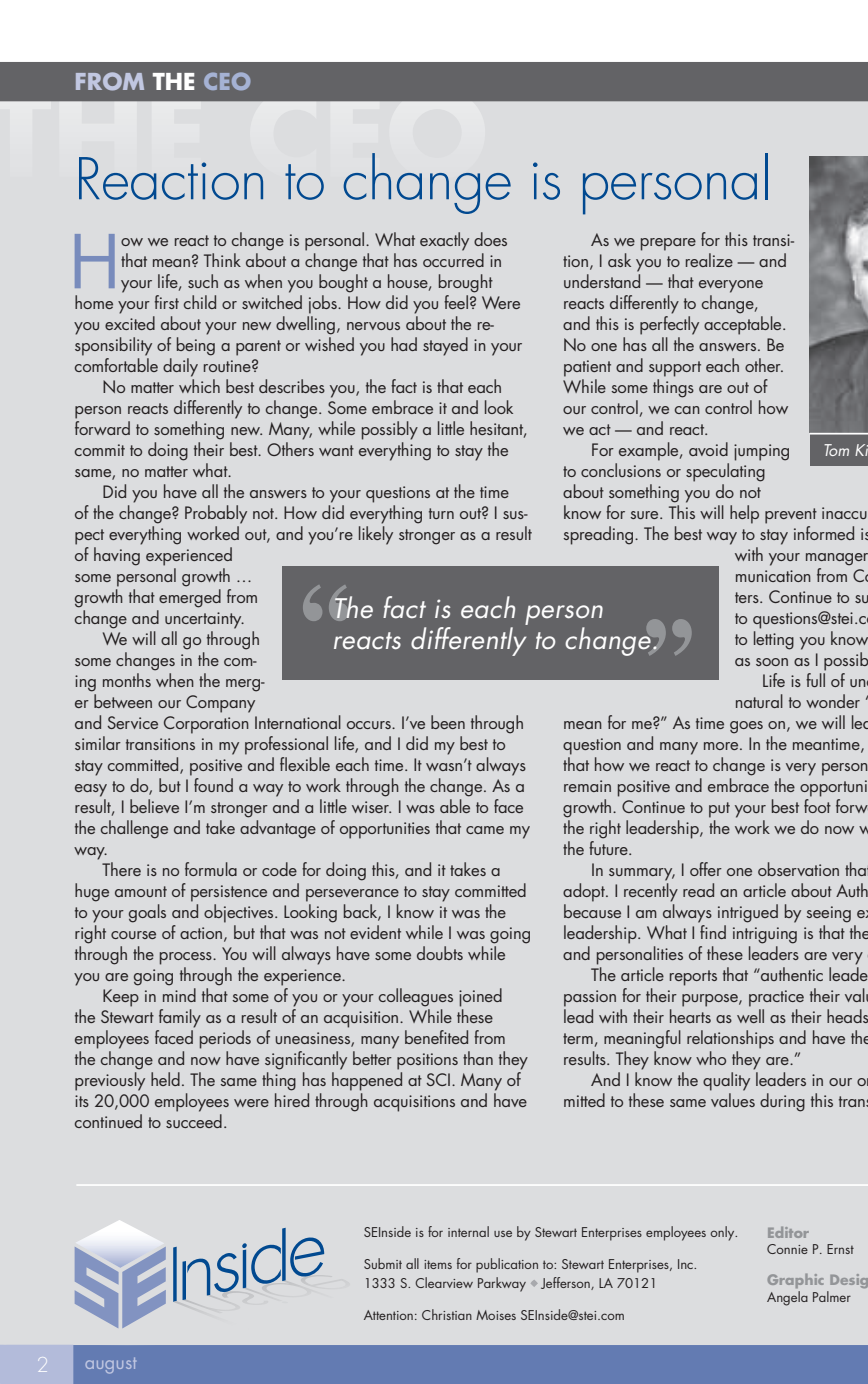
<style>
.page{position:relative;width:868px;height:1384px;background:#fff}
.page>*{position:absolute;margin:0;border:0;box-sizing:border-box;transform-origin:0 0}
.t1{font:700 110.42px "Century Schoolbook";color:#939598;scale:.92 1}
.t2{font:72.27px "Futura";color:#788bbc}
.t3{font:300 56px "Futura";letter-spacing:-.01em;color:#014990}
.t4{font:italic 26.25px/31.5px "Futura";letter-spacing:.015em;color:#fff}
.t5{font:700 22.75px "Futura";color:#c1c7e1}
.t6{font:300 20.12px "Futura";color:#fff}
.t7{font:18.38px "Futura";color:#c1c7e1}
.t8{font:16.62px/21px "Futura";letter-spacing:-.01em;color:#231f20}
.t9{font:italic 15.75px "Futura";color:#fff}
.t10{font:700 14px "Futura";color:#939598}
.t11{font:13.12px/19.2px "Futura";color:#231f20}
.s1{color:#fff}
.s2{color:#a5b2d4}
.s3{color:#a8a9ad}
</style>
<div class="page">
<div style="left:0;top:97px;width:867px;height:1265px;background:#dcdddf"></div>
<img style="left:249px;top:1303px;width:17px;height:2px">
<img style="left:324px;top:1280px;width:10px;height:9px">
<img style="left:177px;top:1303px;width:72px;height:13px">
<svg style="left:173px;top:1228px;width:151px;height:75px"></svg>
<svg style="left:75px;top:1220px;width:91px;height:108px"></svg>
<svg style="left:530px;top:1279px;width:8px;height:8px"></svg>
<div style="left:0;top:62px;width:867px;height:39px;background:#636366"></div>
<img style="left:809px;top:156px;width:58px;height:277px">
<div style="left:809px;top:434px;width:58px;height:32px;background:#636366"></div>
<hr style="left:809px;top:433px;width:58px;height:2px;background:#fff">
<hr style="left:76px;top:1184px;width:791px;height:2px;background:#fff">
<div style="left:282px;top:567px;width:436px;height:113px;background:#636366"></div>
<svg style="left:0;top:1345px;width:868px;height:39px"></svg>
<h3 class="t5" style="left:75px;top:66px;width:178px">FROM <span class="s1">THE</span> <span class="s2">CEO</span></h3>
<h3 class="t3" style="left:74px;top:143px;width:698px">Reaction to change is personal</h3>
<h2 class="t2" style="left:69px;top:212px;width:53px">H</h2>
<p class="t8" style="left:121px;top:229px;width:388px">ow we react to change is personal. What exactly does</p>
<p class="t8" style="left:563px;top:229px;width:232px;text-indent:28px">As we prepare for this transi&shy;tion, I ask you to realize — and understand — that everyone reacts differently to change,<br>and this is perfectly acceptable.<br>No one has all the answers. Be patient and support each other.<br>While some things are out of our control, we can control how we act — and react.</p>
<p class="t8" style="left:591px;top:439px;width:201px">For example, avoid jumping</p>
<p class="t8" style="left:563px;top:460px;width:204px">to conclusions or speculating</p>
<p class="t8" style="left:563px;top:481px;width:199px">about something you do not</p>
<p class="t8" style="left:563px;top:502px;width:306px">know for sure. This will help prevent inaccu</p>
<p class="t8" style="left:563px;top:523px;width:309px">spreading. The best way to stay informed is</p>
<p class="t8" style="left:734px;top:544px;width:135px">with your manager</p>
<p class="t8" style="left:734px;top:565px;width:132px">munication from C</p>
<p class="t8" style="left:734px;top:586px;width:136px">ters. Continue to su</p>
<p class="t8" style="left:734px;top:607px;width:133px">to questions@stei.c</p>
<p class="t8" style="left:734px;top:628px;width:135px">to letting you know</p>
<p class="t8" style="left:734px;top:649px;width:136px">as soon as I possib</p>
<p class="t8" style="left:762px;top:670px;width:106px">Life is full of un</p>
<p class="t8" style="left:734px;top:691px;width:127px">natural to wonder</p>
<p class="t8" style="left:563px;top:712px;width:310px">mean for me?” As time goes on, we will lea</p>
<p class="t8" style="left:563px;top:733px;width:303px">question and many more. In the meantime,</p>
<p class="t8" style="left:563px;top:754px;width:307px">that how we react to change is very person</p>
<p class="t8" style="left:563px;top:775px;width:306px">remain positive and embrace the opportuni</p>
<p class="t8" style="left:563px;top:796px;width:306px">growth. Continue to put your best foot forw</p>
<p class="t8" style="left:563px;top:817px;width:310px">the right leadership, the work we do now w</p>
<p class="t8" style="left:563px;top:838px;width:71px">the future.</p>
<p class="t8" style="left:591px;top:859px;width:277px">In summary, I offer one observation tha</p>
<p class="t8" style="left:563px;top:880px;width:307px">adopt. I recently read an article about Auth</p>
<p class="t8" style="left:563px;top:901px;width:304px">because I am always intrigued by seeing e</p>
<p class="t8" style="left:563px;top:922px;width:308px">leadership. What I find intriguing is that the</p>
<p class="t8" style="left:563px;top:943px;width:301px">and personalities of these leaders are very</p>
<p class="t8" style="left:591px;top:964px;width:278px">The article reports that “authentic leade</p>
<p class="t8" style="left:563px;top:985px;width:304px">passion for their purpose, practice their val</p>
<p class="t8" style="left:563px;top:1006px;width:307px">lead with their hearts as well as their heads</p>
<p class="t8" style="left:563px;top:1027px;width:310px">term, meaningful relationships and have the</p>
<p class="t8" style="left:563px;top:1048px;width:240px">results. They know who they are.”</p>
<p class="t8" style="left:591px;top:1069px;width:276px">And I know the quality leaders in our o</p>
<p class="t8" style="left:563px;top:1090px;width:304px">mitted to these same values during this tran</p>
<p class="t8" style="left:121px;top:250px;width:382px">that mean? Think about a change that has occurred in</p>
<p class="t8" style="left:121px;top:271px;width:372px">your life, such as when you bought a house, brought</p>
<p class="t8" style="left:75px;top:292px;width:447px">home your first child or switched jobs. How did you feel? Were</p>
<p class="t8" style="left:75px;top:313px;width:421px">you excited about your new dwelling, nervous about the re-</p>
<p class="t8" style="left:75px;top:334px;width:449px">sponsibility of being a parent or wished you had stayed in your</p>
<p class="t8" style="left:75px;top:355px;width:186px">comfortable daily routine?</p>
<p class="t8" style="left:103px;top:376px;width:401px">No matter which best describes you, the fact is that each</p>
<p class="t8" style="left:75px;top:397px;width:440px">person reacts differently to change. Some embrace it and look</p>
<p class="t8" style="left:75px;top:418px;width:455px">forward to something new. Many, while possibly a little hesitant,</p>
<p class="t8" style="left:75px;top:439px;width:435px">commit to doing their best. Others want everything to stay the</p>
<p class="t8" style="left:75px;top:460px;width:159px">same, no matter what.</p>
<p class="t8" style="left:103px;top:481px;width:408px">Did you have all the answers to your questions at the time</p>
<p class="t8" style="left:75px;top:502px;width:454px">of the change? Probably not. How did everything turn out? I sus-</p>
<p class="t8" style="left:75px;top:523px;width:458px">pect everything worked out, and you’re likely stronger as a result</p>
<p class="t8" style="left:75px;top:544px;width:160px">of having experienced</p>
<p class="t8" style="left:75px;top:565px;width:179px">some personal growth …</p>
<p class="t8" style="left:75px;top:586px;width:185px">growth that emerged from</p>
<p class="t8" style="left:75px;top:607px;width:172px">change and uncertainty.</p>
<p class="t8" style="left:103px;top:628px;width:159px">We will all go through</p>
<p class="t8" style="left:75px;top:649px;width:184px">some changes in the com-</p>
<p class="t8" style="left:75px;top:670px;width:191px">ing months when the merg-</p>
<p class="t8" style="left:75px;top:691px;width:182px">er between our Company</p>
<p class="t8" style="left:75px;top:712px;width:451px">and Service Corporation International occurs. I’ve been through</p>
<p class="t8" style="left:75px;top:733px;width:432px">similar transitions in my professional life, and I did my best to</p>
<p class="t8" style="left:75px;top:754px;width:453px">stay committed, positive and flexible each time. It wasn’t always</p>
<p class="t8" style="left:75px;top:775px;width:452px">easy to do, but I found a way to work through the change. As a</p>
<p class="t8" style="left:75px;top:796px;width:450px">result, I believe I’m stronger and a little wiser. I was able to face</p>
<p class="t8" style="left:75px;top:817px;width:457px">the challenge and take advantage of opportunities that came my</p>
<p class="t8" style="left:75px;top:838px;width:35px">way.</p>
<p class="t8" style="left:103px;top:859px;width:399px">There is no formula or code for doing this, and it takes a</p>
<p class="t8" style="left:75px;top:880px;width:453px">huge amount of persistence and perseverance to stay committed</p>
<p class="t8" style="left:75px;top:901px;width:433px">to your goals and objectives. Looking back, I know it was the</p>
<p class="t8" style="left:75px;top:922px;width:458px">right course of action, but that was not evident while I was going</p>
<p class="t8" style="left:75px;top:943px;width:432px">through the process. You will always have some doubts while</p>
<p class="t8" style="left:75px;top:964px;width:273px">you are going through the experience.</p>
<p class="t8" style="left:103px;top:985px;width:401px">Keep in mind that some of you or your colleagues joined</p>
<p class="t8" style="left:75px;top:1006px;width:420px">the Stewart family as a result of an acquisition. While these</p>
<p class="t8" style="left:75px;top:1027px;width:433px">employees faced periods of uneasiness, many benefited from</p>
<p class="t8" style="left:75px;top:1048px;width:454px">the change and now have significantly better positions than they</p>
<p class="t8" style="left:75px;top:1069px;width:447px">previously held. The same thing has happened at SCI. Many of</p>
<p class="t8" style="left:75px;top:1090px;width:454px">its 20,000 employees were hired through acquisitions and have</p>
<p class="t8" style="left:75px;top:1111px;width:155px">continued to succeed.</p>
<p class="t9" style="left:822px;top:439px;width:47px">Tom Ki</p>
<h1 class="t1" style="left:301px;top:559px;width:55px">“</h1>
<h3 class="t4" style="left:332px;top:592px;width:328px">The fact is each person reacts differently to change.</h3>
<h1 class="t1" style="left:645px;top:594px;width:55px">”</h1>
<p class="t6" style="left:36px;top:1351px;width:14px">2</p>
<p class="t7" style="left:85px;top:1350px;width:53px">august</p>
<p class="t11" style="left:363px;top:1223px;width:376px">SEInside is for internal use by Stewart Enterprises employees only.</p>
<p class="t11" style="left:363px;top:1254px;width:335px">Submit all items for publication to: Stewart Enterprises, Inc.<br>1333 S. Clearview Parkway <span class="s3">•</span> Jefferson, LA 70121</p>
<p class="t11" style="left:363px;top:1305px;width:263px">Attention: Christian Moises SEInside@stei.com</p>
<p class="t10" style="left:767px;top:1223px;width:44px">EDITOR</p>
<p class="t11" style="left:767px;top:1239px;width:88px">Connie P. Ernst</p>
<p class="t10" style="left:767px;top:1270px;width:104px">GRAPHIC DESIG</p>
<p class="t11" style="left:767px;top:1288px;width:85px">Angela Palmer</p>
</div>
